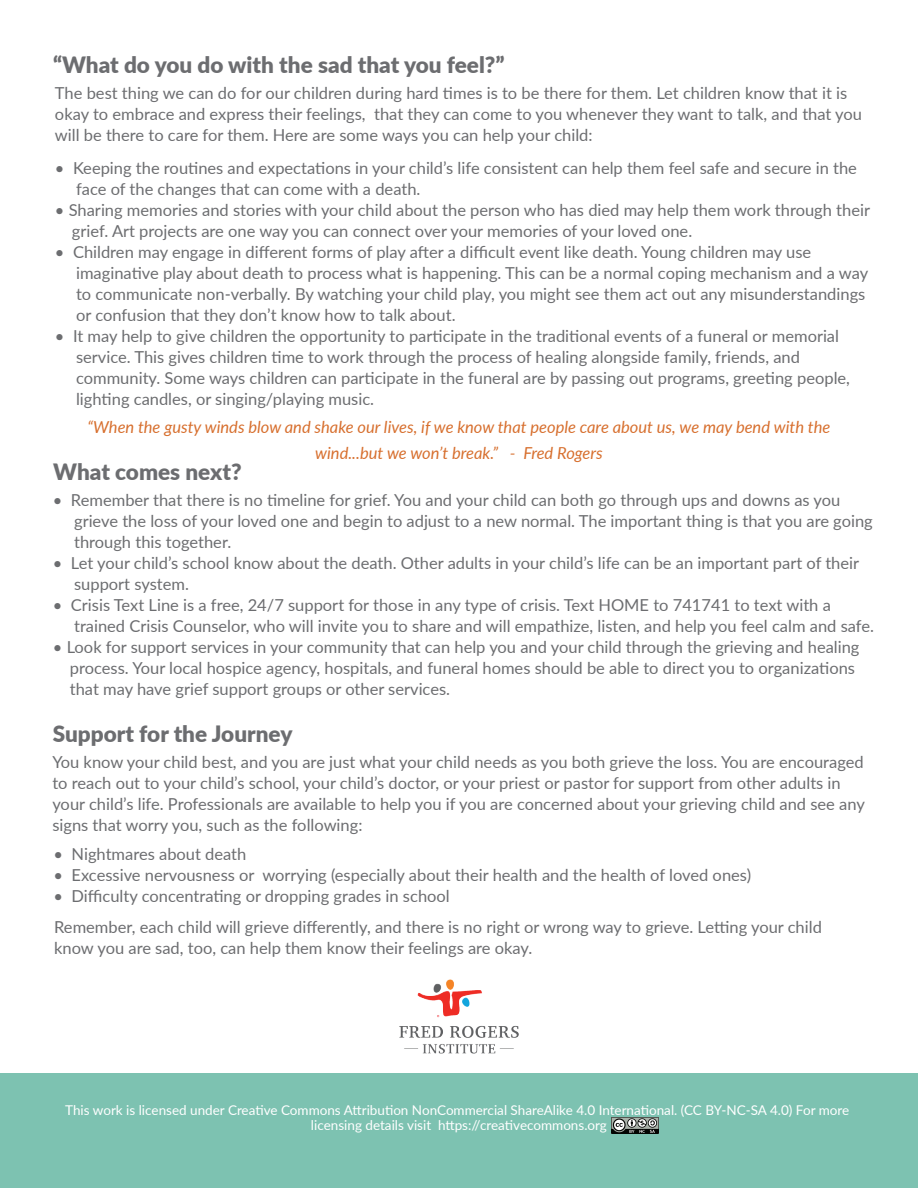
<style>
.page{position:relative;width:918px;height:1188px;background:#fff}
.page>*{position:absolute;margin:0;border:0;box-sizing:border-box;transform-origin:0 0}
.t1{font:900 22.5px "Lato";color:#6c6d70}
.t2{font:16.5px/21px "Lato";color:#6c6d70}
.t3{font:italic 16.5px/25.5px "Lato";color:#d76f2e;text-align:center}
.t4{font:13.5px/15px "Lato";color:#fff;text-align:center}
</style>
<div class="page">
<div style="left:0;top:1073px;width:918px;height:115px;background:#7dc2b1"></div>
<img style="left:611px;top:1117px;width:48px;height:17px">
<img style="left:399px;top:979px;width:120px;height:75px">
<h1 class="t1" style="left:53px;top:47px;width:453px">“What do you do with the sad that you feel?”</h1>
<p class="t2" style="left:55px;top:82px;width:809px">The best thing we can do for our children during hard times is to be there for them. Let children know that it is okay to embrace and express their feelings, that they can come to you whenever they want to talk, and that you will be there to care for them. Here are some ways you can help your child:</p>
<p class="t2" style="left:76px;top:157px;width:782px;text-indent:-21px">• Keeping the routines and expectations in your child’s life consistent can help them feel safe and secure in the face of the changes that can come with a death.</p>
<p class="t2" style="left:72px;top:199px;width:800px;text-indent:-17px">• Sharing memories and stories with your child about the person who has died may help them work through their grief. Art projects are one way you can connect over your memories of your loved one.</p>
<p class="t2" style="left:76px;top:241px;width:794px;text-indent:-21px">• Children may engage in different forms of play after a difficult event like death. Young children may use imaginative play about death to process what is happening. This can be a normal coping mechanism and a way to communicate non-verbally. By watching your child play, you might see them act out any misunderstandings or confusion that they don’t know how to talk about.</p>
<p class="t2" style="left:76px;top:325px;width:775px;text-indent:-21px">• It may help to give children the opportunity to participate in the traditional events of a funeral or memorial service. This gives children time to work through the process of healing alongside family, friends, and community. Some ways children can participate in the funeral are by passing out programs, greeting people, lighting candles, or singing/playing music.</p>
<p class="t3" style="left:88px;top:414px;width:744px">“When the gusty winds blow and shake our lives, if we know that people care about us, we may bend with the wind...but we won’t break.” - Fred Rogers</p>
<h1 class="t1" style="left:53px;top:455px;width:190px">What comes next?</h1>
<p class="t2" style="left:74px;top:489px;width:800px;text-indent:-21px">• Remember that there is no timeline for grief. You and your child can both go through ups and downs as you grieve the loss of your loved one and begin to adjust to a new normal. The important thing is that you are going through this together.</p>
<p class="t2" style="left:74px;top:552px;width:787px;text-indent:-21px">• Let your child’s school know about the death. Other adults in your child’s life can be an important part of their support system.</p>
<p class="t2" style="left:74px;top:594px;width:801px;text-indent:-21px">• Crisis Text Line is a free, 24/7 support for those in any type of crisis. Text HOME to 741741 to text with a trained Crisis Counselor, who will invite you to share and will empathize, listen, and help you feel calm and safe.</p>
<p class="t2" style="left:70px;top:636px;width:791px;text-indent:-17px">• Look for support services in your community that can help you and your child through the grieving and healing process. Your local hospice agency, hospitals, and funeral homes should be able to direct you to organizations that may have grief support groups or other services.</p>
<h1 class="t1" style="left:53px;top:717px;width:241px">Support for the Journey</h1>
<p class="t2" style="left:52px;top:751px;width:814px">You know your child best, and you are just what your child needs as you both grieve the loss. You are encouraged to reach out to your child’s school, your child’s doctor, or your priest or pastor for support from other adults in your child’s life. Professionals are available to help you if you are concerned about your grieving child and see any signs that worry you, such as the following:</p>
<p class="t2" style="left:54px;top:843px;width:194px">• Nightmares about death</p>
<p class="t2" style="left:54px;top:864px;width:699px">• Excessive nervousness or worrying (especially about their health and the health of loved ones)</p>
<p class="t2" style="left:54px;top:879px;width:770px;line-height:31.7px">• Difficulty concentrating or dropping grades in school<br>Remember, each child will grieve differently, and there is no right or wrong way to grieve. Letting your child</p>
<p class="t2" style="left:54px;top:937px;width:480px">know you are sad, too, can help them know their feelings are okay.</p>
<p class="t4" style="left:65px;top:1102px;width:786px">This work is licensed under Creative Commons Attribution NonCommercial ShareAlike 4.0 International. (CC BY-NC-SA 4.0) For more licensing details visit https://creativecommons.org</p>
</div>
